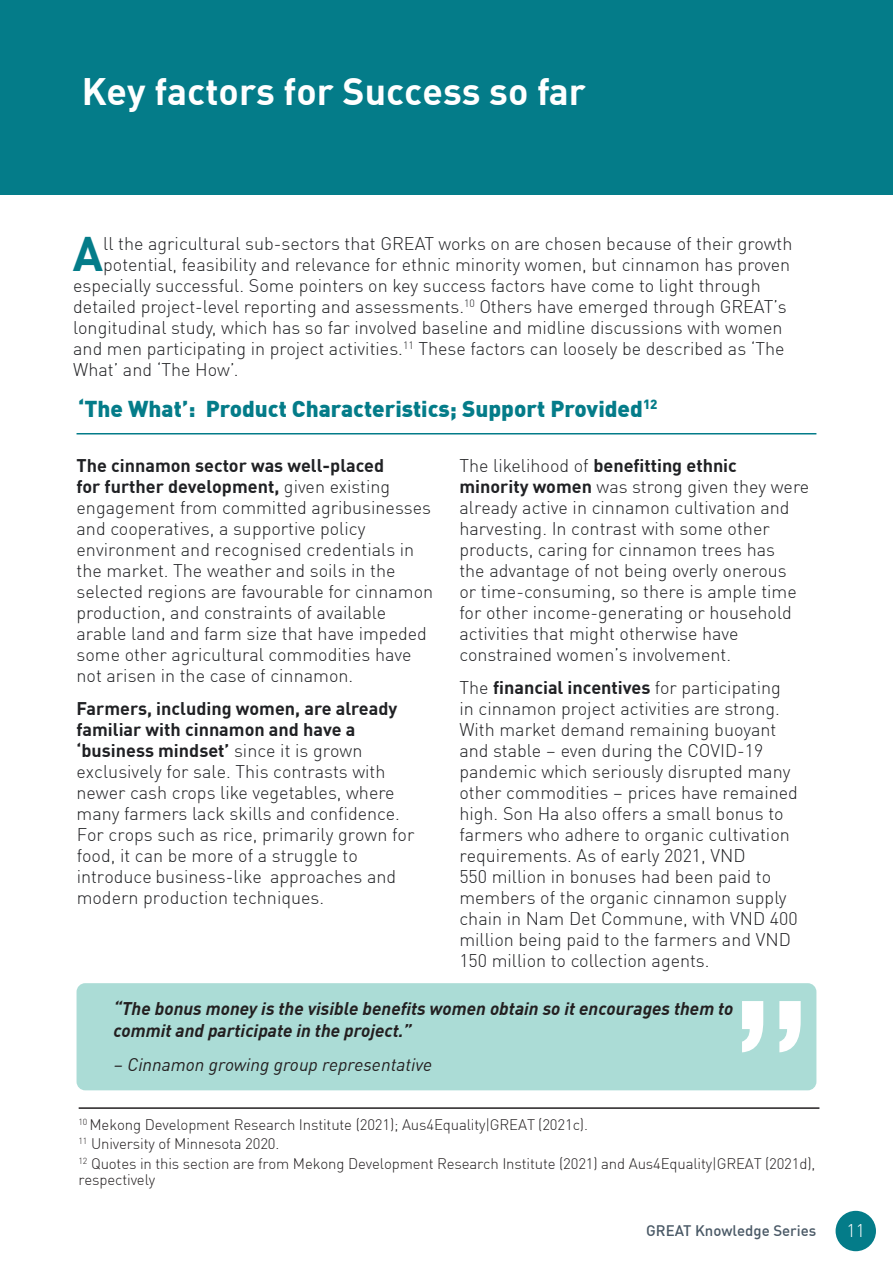
<style>
.page{position:relative;width:893px;height:1263px;background:#fff}
.page>*{position:absolute;margin:0;border:0;box-sizing:border-box;transform-origin:0 0}
.t1{font:700 47.55px "GMVDIN Pro";color:#047c89}
.t2{font:700 37.5px "GMVDIN Pro";color:#fff}
.t3{font:900 22.5px "GMVDIN Pro";color:#047c89}
.t4{font:300 18px/21px "GMVDIN Pro";color:#202124}
.t5{font:italic 700 18px/21.6px "GMVDIN Pro";color:#231f20}
.t6{font:italic 18px "GMVDIN Pro";color:#231f20}
.t7{font:300 18px "GMVDIN Pro";color:#fff}
.t8{font:300 15px/19.5px "GMVDIN Pro";letter-spacing:-.01em;color:#231f20}
.t9{font:500 15px "GMVDIN Pro";color:#4a5966}
.s1{font-weight:700}
</style>
<div class="page">
<div style="left:77px;top:983px;width:739px;height:107px;background:#abdcd6;border-radius:9px"></div>
<div style="left:0;top:0;width:893px;height:195px;background:#047c89"></div>
<hr style="left:77px;top:433px;width:739px;height:1px;background:#047c89">
<svg style="left:742px;top:1001px;width:21px;height:51px"></svg>
<svg style="left:779px;top:1001px;width:22px;height:51px"></svg>
<hr style="left:79px;top:1107px;width:740px;height:2px;background:#231f20">
<div style="left:836px;top:1211px;width:40px;height:40px;background:#047c89;border-radius:50%"></div>
<h2 class="t2" style="left:82px;top:75px;width:506px">Key factors for Success so far</h2>
<h1 class="t1" style="left:73px;top:232px;width:32px">A</h1>
<p class="t4" style="left:103px;top:234px;width:691px">ll the agricultural sub-sectors that GREAT works on are chosen because of their growth</p>
<p class="t4" style="left:103px;top:255px;width:689px">potential, feasibility and relevance for ethnic minority women, but cinnamon has proven</p>
<p class="t4" style="left:73px;top:276px;width:689px">especially successful. Some pointers on key success factors have come to light through</p>
<p class="t4" style="left:73px;top:297px;width:715px">detailed project-level reporting and assessments.<sup>10</sup> Others have emerged through GREAT’s</p>
<p class="t4" style="left:73px;top:318px;width:711px">longitudinal study, which has so far involved baseline and midline discussions with women</p>
<p class="t4" style="left:73px;top:339px;width:713px">and men participating in project activities.<sup>11</sup> These factors can loosely be described as ‘The</p>
<p class="t4" style="left:73px;top:360px;width:167px">What’ and ‘The How’.</p>
<p class="t3" style="left:78px;top:398px;width:581px">‘The What’: Product Characteristics; Support Provided<sup>12</sup></p>
<p class="t4" style="left:77px;top:456px;width:358px"><span class="s1">The cinnamon sector was well-placed<br>for further development,</span> given existing engagement from committed agribusinesses and cooperatives, a supportive policy environment and recognised credentials in the market. The weather and soils in the selected regions are favourable for cinnamon production, and constraints of available arable land and farm size that have impeded some other agricultural commodities have not arisen in the case of cinnamon.</p>
<p class="t4" style="left:77px;top:699px;width:339px"><span class="s1">Farmers, including women, are already familiar with cinnamon and have a ‘business mindset’</span> since it is grown exclusively for sale. This contrasts with newer cash crops like vegetables, where many farmers lack skills and confidence.<br>For crops such as rice, primarily grown for food, it can be more of a struggle to introduce business-like approaches and modern production techniques.</p>
<p class="t4" style="left:459px;top:456px;width:351px">The likelihood of <span class="s1">benefitting ethnic minority women</span> was strong given they were already active in cinnamon cultivation and harvesting. In contrast with some other products, caring for cinnamon trees has<br>the advantage of not being overly onerous<br>or time-consuming, so there is ample time for other income-generating or household activities that might otherwise have constrained women’s involvement.</p>
<p class="t4" style="left:459px;top:678px;width:340px">The <span class="s1">financial incentives</span> for participating in cinnamon project activities are strong.<br>With market demand remaining buoyant and stable – even during the COVID-19 pandemic which seriously disrupted many other commodities – prices have remained high. Son Ha also offers a small bonus to farmers who adhere to organic cultivation requirements. As of early 2021, VND<br>550 million in bonuses had been paid to members of the organic cinnamon supply chain in Nam Det Commune, with VND 400 million being paid to the farmers and VND 150 million to collection agents.</p>
<p class="t5" style="left:113px;top:997px;width:622px">“The bonus money is the visible benefits women obtain so it encourages them to commit and participate in the project.”</p>
<p class="t6" style="left:113px;top:1057px;width:320px">– Cinnamon growing group representative</p>
<p class="t8" style="left:79px;top:1116px;width:738px"><sup>10</sup> Mekong Development Research Institute (2021); Aus4Equality|GREAT (2021c).<br><sup>11</sup> University of Minnesota 2020.<br><sup>12</sup> Quotes in this section are from Mekong Development Research Institute (2021) and Aus4Equality|GREAT (2021d),</p>
<p class="t8" style="left:79px;top:1171px;width:78px">respectively</p>
<p class="t9" style="left:646px;top:1225px;width:172px">GREAT Knowledge Series</p>
<p class="t7" style="left:846px;top:1222px;width:20px">11</p>
</div>
